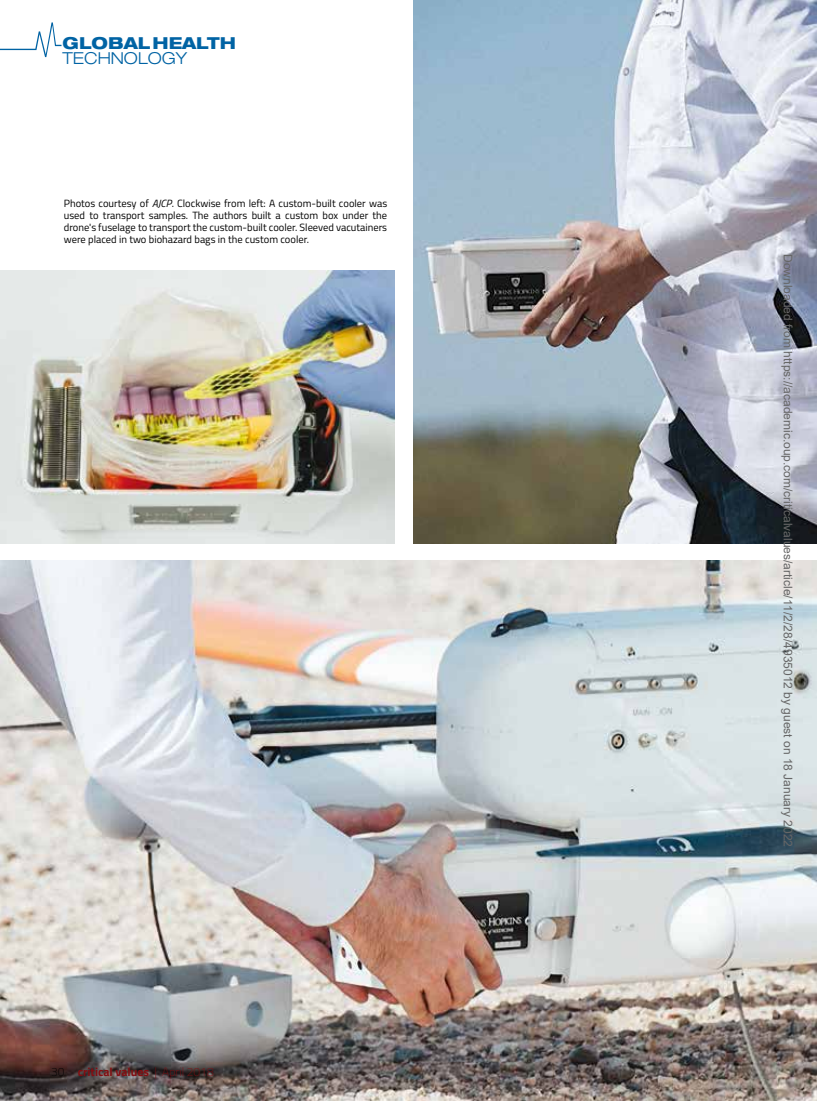
<style>
.page{position:relative;width:817px;height:1101px;background:#fff}
.page>*{position:absolute;margin:0;border:0;box-sizing:border-box;transform-origin:0 0}
.t1{font:800 expanded 16.5px "Helvetica Neue LT Std";color:#0063a4}
.t2{font:300 expanded 16.5px "Helvetica Neue LT Std";color:#0063a4}
.t3{font:12px "Arial";color:#666}
.t4{font:700 12px "Titillium";color:#820e12}
.t5{font:10.5px/12px "Titillium";color:#000;text-align:justify}
.s1{font-style:italic}
.s2{font-weight:100;color:#000}
.s3{font-weight:100}
</style>
<div class="page">
<img style="left:0;top:270px;width:395px;height:273px">
<img style="left:413px;top:0;width:404px;height:543px">
<img style="left:0;top:561px;width:817px;height:539px">
<svg style="left:0;top:22px;width:62px;height:35px"></svg>
<h1 class="t1" style="left:63px;top:32px;width:175px">GLOBALHEALTH</h1>
<h1 class="t2" style="left:63px;top:48px;width:126px">TECHNOLOGY</h1>
<p class="t5" style="left:64px;top:197px;width:325px">Photos courtesy of <span class="s1">AJCP</span>. Clockwise from left: A custom-built cooler was used to transport samples. The authors built a custom box under the drone's fuselage to transport the custom-built cooler. Sleeved vacutainers were placed in two biohazard bags in the custom cooler.</p>
<p class="t4" style="left:51px;top:1062px;width:164px"><span class="s2">30</span> critical values <span class="s3">| April 2018</span></p>
<p class="t3" style="left:792px;top:254px;width:594px;rotate:90deg">Downloaded from https://academic.oup.com/criticalvalues/article/11/2/28/4935012 by guest on 18 January 2022</p>
</div>
